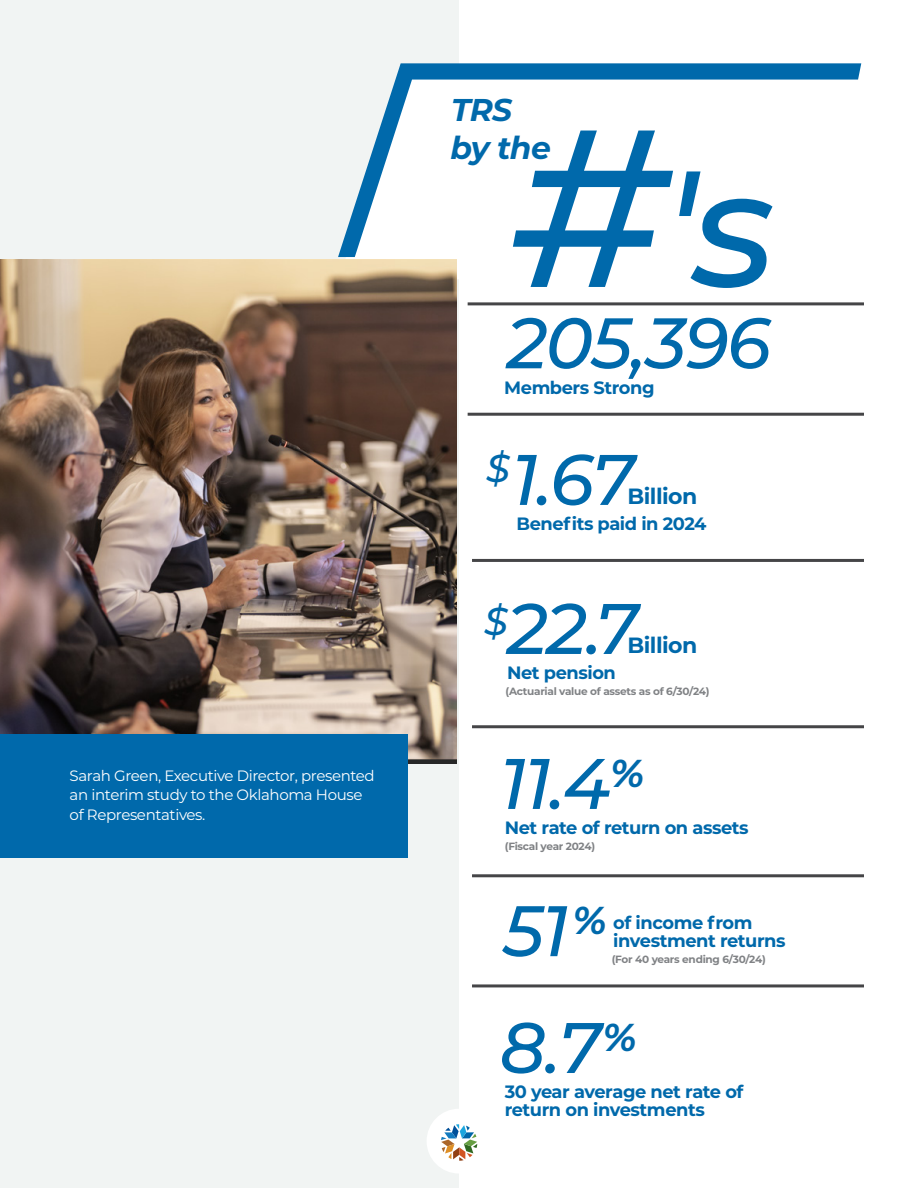
<style>
.page{position:relative;width:918px;height:1188px;background:#fff}
.page>*{position:absolute;margin:0;border:0;box-sizing:border-box;transform-origin:0 0}
.t1{font:italic 500 165px "Montserrat";color:#0069ab}
.t2{font:italic 500 71.4px "Montserrat";letter-spacing:-.025em;color:#0069ab}
.t3{font:italic 700 38.85px "Montserrat";color:#0069ab}
.t4{font:italic 500 38.85px "Montserrat";color:#0069ab}
.t5{font:italic 700 31.5px "Montserrat";letter-spacing:-.025em;color:#0069ab}
.t6{font:700 22.05px "Montserrat";letter-spacing:-.025em;color:#0069ab}
.t7{font:700 17.85px/17.9px "Montserrat";letter-spacing:-.025em;color:#0069ab}
.t8{font:15px "Montserrat";letter-spacing:-.025em;color:#fff}
.t9{font:700 10.5px "Montserrat";letter-spacing:-.025em;color:#808285}
.s1{font-size:223.5px}
</style>
<div class="page">
<div style="left:0;top:0;width:459px;height:1188px;background:#f1f4f3"></div>
<svg style="left:346px;top:257px;width:113px;height:22px"></svg>
<img style="left:0;top:259px;width:457px;height:505px">
<div style="left:0;top:734px;width:407px;height:124px;background:#0069ab"></div>
<div style="left:427px;top:1109px;width:64px;height:65px;background:#fff;border-radius:50%"></div>
<svg style="left:441px;top:1124px;width:36px;height:37px"></svg>
<svg style="left:338px;top:63px;width:523px;height:194px"></svg>
<hr style="left:468px;top:413px;width:396px;height:3px;background:#454547">
<hr style="left:468px;top:302px;width:396px;height:3px;background:#454547">
<hr style="left:472px;top:559px;width:392px;height:3px;background:#454547">
<hr style="left:472px;top:725px;width:392px;height:3px;background:#454547">
<hr style="left:472px;top:874px;width:392px;height:3px;background:#454547">
<hr style="left:472px;top:984px;width:392px;height:3px;background:#454547">
<p class="t8" style="left:70px;top:765px;width:307px">Sarah Green, Executive Director, presented</p>
<p class="t8" style="left:70px;top:785px;width:294px">an interim study to the Oklahoma House</p>
<p class="t8" style="left:70px;top:804px;width:137px">of Representatives.</p>
<p class="t5" style="left:451px;top:87px;width:63px">TRS</p>
<p class="t5" style="left:450px;top:125px;width:102px">by the</p>
<p class="t1" style="left:510px;top:113px;width:266px"><span class="s1">#</span>'s</p>
<p class="t2" style="left:507px;top:293px;width:266px">205,396</p>
<p class="t7" style="left:504px;top:377px;width:152px">Members Strong</p>
<p class="t4" style="left:486px;top:442px;width:26px">$</p>
<p class="t2" style="left:512px;top:430px;width:124px">1.67</p>
<p class="t6" style="left:628px;top:480px;width:71px">Billion</p>
<p class="t7" style="left:517px;top:514px;width:192px">Benefits paid in 2024</p>
<p class="t4" style="left:484px;top:594px;width:26px">$</p>
<p class="t2" style="left:507px;top:579px;width:133px">22.7</p>
<p class="t6" style="left:628px;top:629px;width:71px">Billion</p>
<p class="t7" style="left:507px;top:663px;width:110px">Net pension</p>
<p class="t9" style="left:506px;top:684px;width:206px">(Actuarial value of assets as of 6/30/24)</p>
<p class="t2" style="left:500px;top:734px;width:112px">11.4</p>
<p class="t3" style="left:610px;top:745px;width:36px">%</p>
<p class="t7" style="left:505px;top:818px;width:245px">Net rate of return on assets</p>
<p class="t9" style="left:505px;top:838px;width:92px">(Fiscal year 2024)</p>
<p class="t2" style="left:503px;top:881px;width:67px">51</p>
<p class="t3" style="left:572px;top:892px;width:36px">%</p>
<p class="t7" style="left:613px;top:913px;width:141px">of income from</p>
<p class="t7" style="left:613px;top:931px;width:174px">investment returns</p>
<p class="t9" style="left:612px;top:952px;width:156px">(For 40 years ending 6/30/24)</p>
<p class="t2" style="left:500px;top:998px;width:103px">8.7</p>
<p class="t3" style="left:602px;top:1009px;width:36px">%</p>
<p class="t7" style="left:505px;top:1082px;width:240px">30 year average net rate of return on investments</p>
</div>
